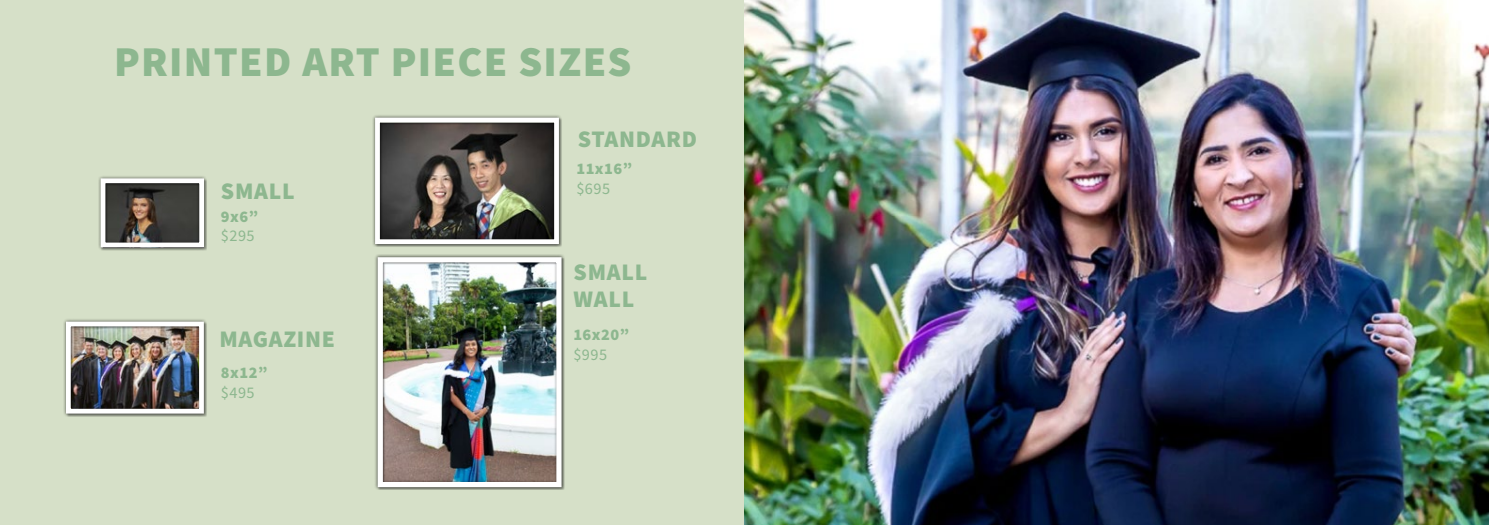
<style>
.page{position:relative;width:1489px;height:525px;background:#fff}
.page>*{position:absolute;margin:0;border:0;box-sizing:border-box;transform-origin:0 0}
.t1{font:900 42.5px "Source Sans Pro";letter-spacing:.03em;color:#8db78f}
.t2{font:900 23.75px/26.2px "Source Sans Pro";letter-spacing:.03em;color:#8db78f}
.t3{font:900 16.25px "Source Sans Pro";letter-spacing:.03em;color:#8db78f}
.t4{font:16.25px "Source Sans Pro";letter-spacing:.03em;color:#8db78f}
</style>
<div class="page">
<div style="left:0;top:0;width:1488px;height:524px;background:#d6e0c8"></div>
<img style="left:744px;top:0;width:744px;height:524px">
<div style="left:372px;top:114px;width:190px;height:133px;background:#000;opacity:.66"></div>
<div style="left:375px;top:118px;width:184px;height:126px;border:5px solid #fff"></div>
<div style="left:63px;top:318px;width:144px;height:99px;background:#000;opacity:.66"></div>
<div style="left:66px;top:321px;width:138px;height:92px;border:5px solid #fff"></div>
<div style="left:98px;top:175px;width:109px;height:75px;background:#000;opacity:.66"></div>
<div style="left:101px;top:178px;width:103px;height:69px;border:5px solid #fff"></div>
<div style="left:374px;top:254px;width:191px;height:235px;background:#000;opacity:.66"></div>
<div style="left:378px;top:257px;width:183px;height:230px;border:5px solid #fff"></div>
<h1 class="t1" style="left:114px;top:32px;width:519px">PRINTED ART PIECE SIZES</h1>
<p class="t2" style="left:221px;top:178px;width:75px">SMALL</p>
<p class="t3" style="left:221px;top:205px;width:39px">9x6”</p>
<p class="t4" style="left:221px;top:225px;width:35px">$295</p>
<p class="t2" style="left:219px;top:326px;width:117px">MAGAZINE</p>
<p class="t3" style="left:221px;top:361px;width:48px">8x12”</p>
<p class="t4" style="left:221px;top:381px;width:35px">$495</p>
<p class="t2" style="left:577px;top:127px;width:121px">STANDARD</p>
<p class="t3" style="left:576px;top:157px;width:57px">11x16”</p>
<p class="t4" style="left:576px;top:177px;width:35px">$695</p>
<p class="t2" style="left:573px;top:260px;width:75px">SMALL<br>WALL</p>
<p class="t3" style="left:573px;top:323px;width:57px">16x20”</p>
<p class="t4" style="left:573px;top:343px;width:35px">$995</p>
</div>
